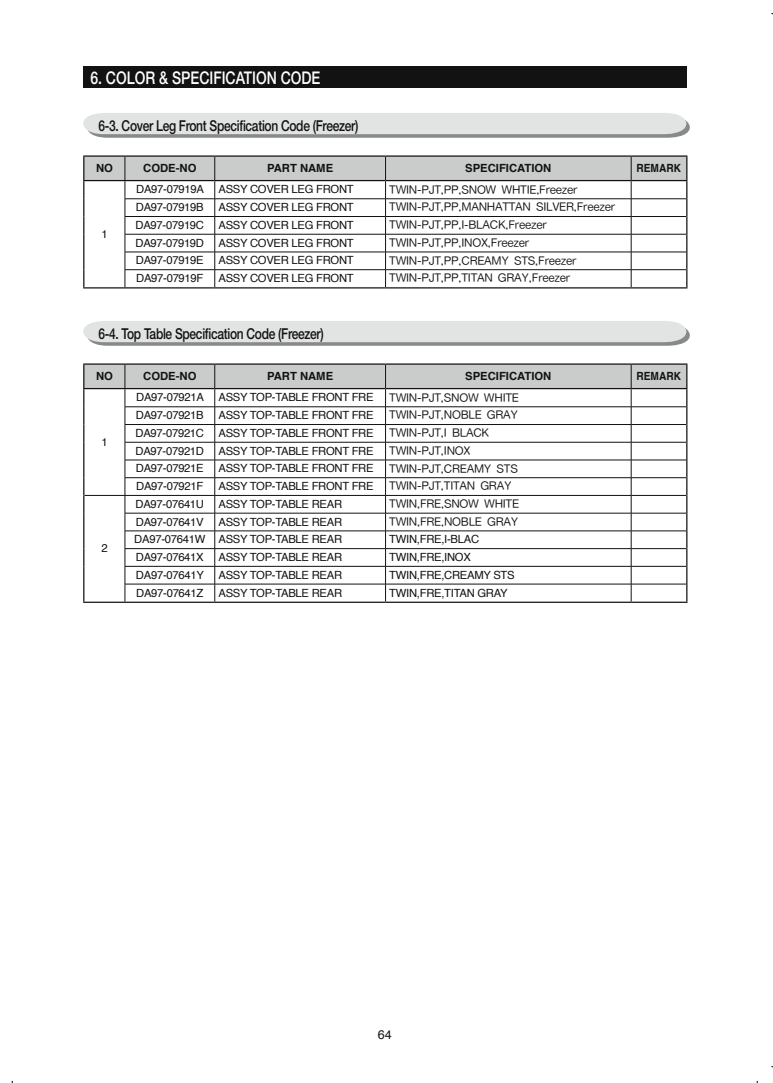
<style>
.page{position:relative;width:773px;height:1083px;background:#fff}
.page>*{position:absolute;margin:0;border:0;box-sizing:border-box;transform-origin:0 0}
.t1{font:500 17.5px "Helvetica Neue";color:#fff;scale:.8 1}
.t2{font:500 15px "Helvetica Neue";letter-spacing:-.025em;color:#121212;scale:.8 1}
.t3{font:12.5px "Helvetica";color:#121212}
.t4{font:11.25px "Helvetica";letter-spacing:-.025em;color:#121212}
.t5{font:11.25px "J Cna RUDE";letter-spacing:-.025em;color:#121212}
.t6{font:700 11.25px "Helvetica";color:#121212}
.t7{font:700 11.25px "Helvetica";color:#121212;scale:.9 1}
</style>
<div class="page">
<div style="left:83px;top:67px;width:603px;height:21px;background:#121212"></div>
<svg style="left:83px;top:113px;width:606px;height:25px;background:#d5d7d6"></svg>
<svg style="left:83px;top:321px;width:606px;height:25px;background:#d5d7d6"></svg>
<hr style="left:83px;top:287px;width:42px;height:1px;background:#121212">
<hr style="left:125px;top:287px;width:90px;height:1px;background:#121212">
<hr style="left:215px;top:287px;width:170px;height:1px;background:#121212">
<hr style="left:385px;top:287px;width:245px;height:1px;background:#121212">
<hr style="left:630px;top:287px;width:57px;height:1px;background:#121212">
<hr style="left:83px;top:155px;width:42px;height:2px;background:#121212">
<hr style="left:125px;top:155px;width:90px;height:2px;background:#121212">
<hr style="left:215px;top:155px;width:170px;height:2px;background:#121212">
<hr style="left:385px;top:155px;width:245px;height:2px;background:#121212">
<hr style="left:630px;top:155px;width:57px;height:2px;background:#121212">
<svg style="left:83px;top:156px;width:604px;height:131px"></svg>
<hr style="left:83px;top:601px;width:42px;height:1px;background:#121212">
<hr style="left:125px;top:601px;width:90px;height:1px;background:#121212">
<hr style="left:215px;top:601px;width:170px;height:1px;background:#121212">
<hr style="left:385px;top:601px;width:245px;height:1px;background:#121212">
<hr style="left:630px;top:601px;width:57px;height:1px;background:#121212">
<hr style="left:83px;top:363px;width:42px;height:1px;background:#121212">
<hr style="left:125px;top:363px;width:90px;height:1px;background:#121212">
<hr style="left:215px;top:363px;width:170px;height:1px;background:#121212">
<hr style="left:385px;top:363px;width:245px;height:1px;background:#121212">
<hr style="left:630px;top:363px;width:57px;height:1px;background:#121212">
<svg style="left:83px;top:364px;width:604px;height:237px"></svg>
<h1 class="t1" style="left:90px;top:68px;width:46px">6. Color</h1>
<h1 class="t1" style="left:159px;top:68px;width:39px">&amp; Specification</h1>
<h1 class="t1" style="left:280px;top:68px;width:26px">Code</h1>
<h2 class="t2" style="left:98px;top:116px;width:326px">6-3. Cover Leg Front Specification Code (Freezer)</h2>
<p class="t6" style="left:96px;top:160px;width:18px">NO</p>
<p class="t6" style="left:143px;top:160px;width:55px">CODE-NO</p>
<p class="t6" style="left:267px;top:160px;width:68px">PART NAME</p>
<p class="t6" style="left:465px;top:160px;width:88px">SPECIFICATION</p>
<p class="t7" style="left:636px;top:160px;width:51px">REMARK</p>
<p class="t4" style="left:101px;top:226px;width:8px">1</p>
<p class="t4" style="left:136px;top:182px;width:69px">DA97-07919A</p>
<p class="t4" style="left:218px;top:182px;width:137px">ASSY COVER LEG FRONT</p>
<p class="t5" style="left:389px;top:183px;width:190px">TWIN-PJT,PP,SNOW WHTIE,Freezer</p>
<p class="t4" style="left:136px;top:200px;width:69px">DA97-07919B</p>
<p class="t4" style="left:218px;top:200px;width:137px">ASSY COVER LEG FRONT</p>
<p class="t5" style="left:389px;top:201px;width:227px">TWIN-PJT,PP,MANHATTAN SILVER,Freezer</p>
<p class="t4" style="left:135px;top:217px;width:70px">DA97-07919C</p>
<p class="t4" style="left:218px;top:217px;width:137px">ASSY COVER LEG FRONT</p>
<p class="t5" style="left:389px;top:219px;width:159px">TWIN-PJT,PP,I-BLACK,Freezer</p>
<p class="t4" style="left:135px;top:235px;width:70px">DA97-07919D</p>
<p class="t4" style="left:218px;top:235px;width:137px">ASSY COVER LEG FRONT</p>
<p class="t5" style="left:389px;top:237px;width:141px">TWIN-PJT,PP,INOX,Freezer</p>
<p class="t4" style="left:136px;top:253px;width:69px">DA97-07919E</p>
<p class="t4" style="left:218px;top:253px;width:137px">ASSY COVER LEG FRONT</p>
<p class="t5" style="left:389px;top:254px;width:189px">TWIN-PJT,PP,CREAMY STS,Freezer</p>
<p class="t4" style="left:136px;top:270px;width:69px">DA97-07919F</p>
<p class="t4" style="left:218px;top:270px;width:137px">ASSY COVER LEG FRONT</p>
<p class="t5" style="left:389px;top:272px;width:182px">TWIN-PJT,PP,TITAN GRAY,Freezer</p>
<h2 class="t2" style="left:98px;top:324px;width:283px">6-4. Top Table Specification Code (Freezer)</h2>
<p class="t6" style="left:96px;top:368px;width:18px">NO</p>
<p class="t6" style="left:143px;top:368px;width:55px">CODE-NO</p>
<p class="t6" style="left:267px;top:368px;width:68px">PART NAME</p>
<p class="t6" style="left:465px;top:368px;width:88px">SPECIFICATION</p>
<p class="t7" style="left:636px;top:368px;width:51px">REMARK</p>
<p class="t4" style="left:101px;top:434px;width:8px">1</p>
<p class="t4" style="left:101px;top:540px;width:8px">2</p>
<p class="t4" style="left:136px;top:390px;width:69px">DA97-07921A</p>
<p class="t4" style="left:218px;top:390px;width:157px">ASSY TOP-TABLE FRONT FRE</p>
<p class="t5" style="left:389px;top:391px;width:131px">TWIN-PJT,SNOW WHITE</p>
<p class="t4" style="left:136px;top:407px;width:69px">DA97-07921B</p>
<p class="t4" style="left:218px;top:407px;width:157px">ASSY TOP-TABLE FRONT FRE</p>
<p class="t5" style="left:389px;top:409px;width:130px">TWIN-PJT,NOBLE GRAY</p>
<p class="t4" style="left:135px;top:425px;width:70px">DA97-07921C</p>
<p class="t4" style="left:218px;top:425px;width:157px">ASSY TOP-TABLE FRONT FRE</p>
<p class="t5" style="left:389px;top:427px;width:101px">TWIN-PJT,I BLACK</p>
<p class="t4" style="left:135px;top:443px;width:70px">DA97-07921D</p>
<p class="t4" style="left:218px;top:443px;width:157px">ASSY TOP-TABLE FRONT FRE</p>
<p class="t5" style="left:389px;top:444px;width:83px">TWIN-PJT,INOX</p>
<p class="t4" style="left:136px;top:461px;width:69px">DA97-07921E</p>
<p class="t4" style="left:218px;top:461px;width:157px">ASSY TOP-TABLE FRONT FRE</p>
<p class="t5" style="left:389px;top:462px;width:130px">TWIN-PJT,CREAMY STS</p>
<p class="t4" style="left:136px;top:478px;width:69px">DA97-07921F</p>
<p class="t4" style="left:218px;top:478px;width:157px">ASSY TOP-TABLE FRONT FRE</p>
<p class="t5" style="left:389px;top:480px;width:124px">TWIN-PJT,TITAN GRAY</p>
<p class="t4" style="left:135px;top:496px;width:70px">DA97-07641U</p>
<p class="t4" style="left:218px;top:496px;width:125px">ASSY TOP-TABLE REAR</p>
<p class="t5" style="left:389px;top:498px;width:131px">TWIN,FRE,SNOW WHITE</p>
<p class="t4" style="left:136px;top:514px;width:69px">DA97-07641V</p>
<p class="t4" style="left:218px;top:514px;width:125px">ASSY TOP-TABLE REAR</p>
<p class="t5" style="left:389px;top:515px;width:130px">TWIN,FRE,NOBLE GRAY</p>
<p class="t4" style="left:134px;top:531px;width:209px">DA97-07641W ASSY TOP-TABLE REAR</p>
<p class="t4" style="left:389px;top:531px;width:91px">TWIN,FRE,I-BLAC</p>
<p class="t4" style="left:136px;top:549px;width:69px">DA97-07641X</p>
<p class="t4" style="left:218px;top:549px;width:125px">ASSY TOP-TABLE REAR</p>
<p class="t4" style="left:389px;top:549px;width:83px">TWIN,FRE,INOX</p>
<p class="t4" style="left:136px;top:567px;width:69px">DA97-07641Y</p>
<p class="t4" style="left:218px;top:567px;width:125px">ASSY TOP-TABLE REAR</p>
<p class="t4" style="left:389px;top:567px;width:127px">TWIN,FRE,CREAMY STS</p>
<p class="t4" style="left:136px;top:585px;width:69px">DA97-07641Z</p>
<p class="t4" style="left:218px;top:585px;width:125px">ASSY TOP-TABLE REAR</p>
<p class="t4" style="left:389px;top:585px;width:120px">TWIN,FRE,TITAN GRAY</p>
<p class="t3" style="left:377px;top:1025px;width:15px">64</p>
</div>
